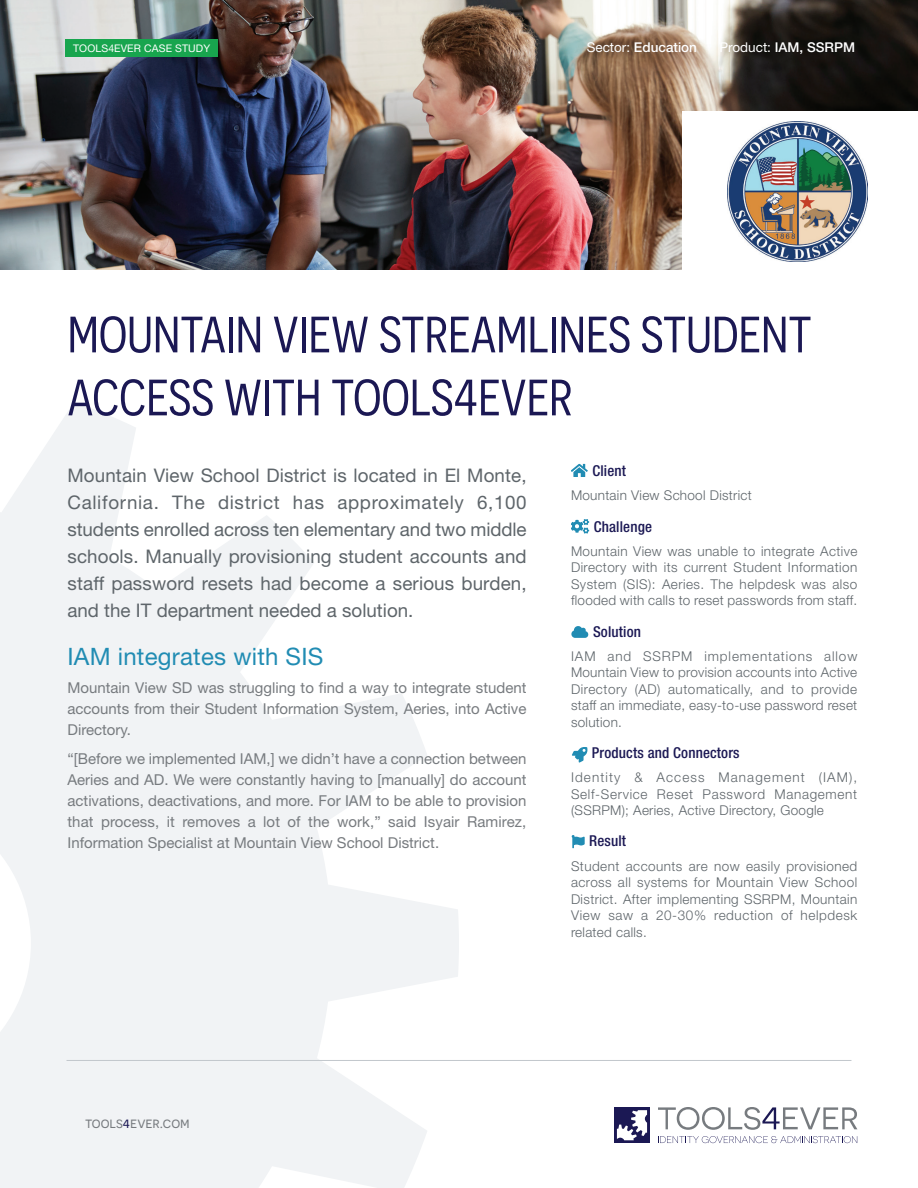
<style>
.page{position:relative;width:918px;height:1188px;background:#fff}
.page>*{position:absolute;margin:0;border:0;box-sizing:border-box;transform-origin:0 0}
.t1{font:51px/63px "Novecentosansnarrow";color:#1b1854}
.t2{font:24px "Helvetica Neue LT Std";letter-spacing:.01em;color:#218cb3}
.t3{font:18.75px/27px "Helvetica Neue LT Std";color:#5e656a;text-align:justify}
.t4{font:15px/21px "Helvetica Neue LT Std";color:#777b7f;text-align:justify}
.t5{font:500 condensed 15px "Helvetica Neue LT Std";letter-spacing:.01em;color:#1b1854}
.t6{font:15px "Novecentosans";color:#777b7f}
.t7{font:300 13.5px/16.5px "Helvetica Neue LT Std";letter-spacing:.02em;color:#5e656a;text-align:justify}
.t8{font:500 13.5px "Helvetica Neue LT Std";color:#fff}
.t9{font:10.5px "Helvetica Neue LT Std";letter-spacing:.01em;color:#fff}
.s1{font-weight:400}
.s2{color:#1b1854}
</style>
<div class="page">
<svg style="left:0;top:402px;width:459px;height:786px;fill:#f1f3f5"></svg>
<div style="left:614px;top:1107px;width:36px;height:36px;background:#1b1854"></div>
<svg style="left:658px;top:1107px;width:199px;height:23px"></svg>
<svg style="left:658px;top:1136px;width:199px;height:7px"></svg>
<svg style="left:617px;top:1110px;width:30px;height:30px"></svg>
<img style="left:0;top:0;width:918px;height:270px">
<svg style="left:571px;top:464px;width:17px;height:13px"></svg>
<svg style="left:571px;top:520px;width:18px;height:14px"></svg>
<svg style="left:571px;top:627px;width:17px;height:11px"></svg>
<svg style="left:572px;top:747px;width:15px;height:15px"></svg>
<svg style="left:572px;top:836px;width:13px;height:12px"></svg>
<hr style="left:67px;top:1060px;width:784px;height:1px;background:#c2c7cc">
<div style="left:66px;top:39px;width:152px;height:18px;background:#18a54e"></div>
<div style="left:683px;top:111px;width:235px;height:161px;background:#fff"></div>
<img style="left:728px;top:122px;width:139px;height:139px">
<p class="t9" style="left:73px;top:42px;width:139px">TOOLS4EVER CASE STUDY</p>
<p class="t8" style="left:587px;top:39px;width:112px"><span class="s1">Sector:</span> Education</p>
<p class="t8" style="left:720px;top:39px;width:137px"><span class="s1">Product:</span> IAM, SSRPM</p>
<h1 class="t1" style="left:68px;top:303px;width:746px">MOUNTAIN VIEW STREAMLINES STUDENT<br>ACCESS WITH TOOLS4EVER</h1>
<p class="t3" style="left:68px;top:461px;width:461px">Mountain View School District is located in El Monte, California. The district has approximately 6,100 students enrolled across ten elementary and two middle schools. Manually provisioning student accounts and staff password resets had become a serious burden, and the IT department needed a solution.</p>
<h2 class="t2" style="left:68px;top:642px;width:257px">IAM integrates with SIS</h2>
<p class="t4" style="left:68px;top:677px;width:461px">Mountain View SD was struggling to find a way to integrate student accounts from their Student Information System, Aeries, into Active Directory.</p>
<p class="t4" style="left:68px;top:748px;width:461px">“[Before we implemented IAM,] we didn’t have a connection between Aeries and AD. We were constantly having to [manually] do account activations, deactivations, and more. For IAM to be able to provision that process, it removes a lot of the work,” said Isyair Ramirez, Information Specialist at Mountain View School District.</p>
<p class="t5" style="left:593px;top:462px;width:35px">Client</p>
<p class="t7" style="left:571px;top:487px;width:182px">Mountain View School District</p>
<p class="t5" style="left:594px;top:517px;width:60px">Challenge</p>
<p class="t7" style="left:571px;top:542px;width:288px">Mountain View was unable to integrate Active Directory with its current Student Information System (SIS): Aeries. The helpdesk was also flooded with calls to reset passwords from staff.</p>
<p class="t5" style="left:593px;top:622px;width:49px">Solution</p>
<p class="t7" style="left:571px;top:647px;width:288px">IAM and SSRPM implementations allow Mountain View to provision accounts into Active Directory (AD) automatically, and to provide staff an immediate, easy-to-use password reset solution.</p>
<p class="t5" style="left:592px;top:744px;width:149px">Products and Connectors</p>
<p class="t7" style="left:571px;top:769px;width:288px">Identity &amp; Access Management (IAM), Self-Service Reset Password Management (SSRPM); Aeries, Active Directory, Google</p>
<p class="t5" style="left:589px;top:832px;width:38px">Result</p>
<p class="t7" style="left:571px;top:857px;width:288px">Student accounts are now easily provisioned across all systems for Mountain View School District. After implementing SSRPM, Mountain View saw a 20-30% reduction of helpdesk related calls.</p>
<p class="t6" style="left:85px;top:1115px;width:106px">tools<span class="s2">4</span>ever.com</p>
</div>
